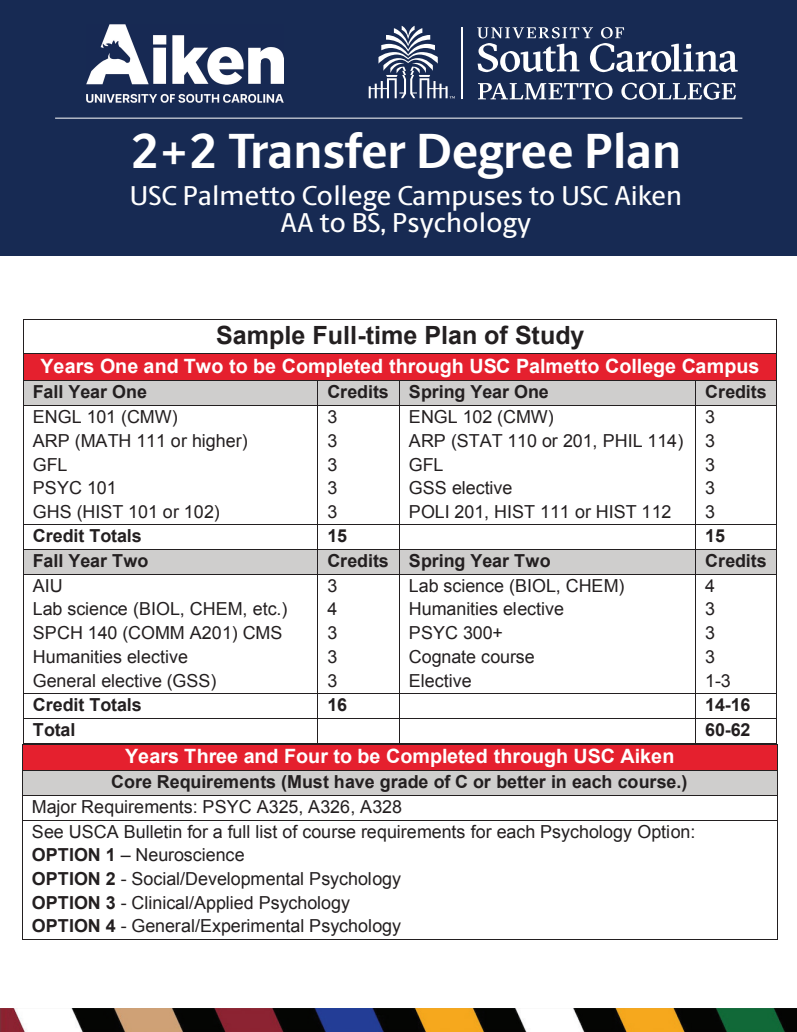
<style>
.page{position:relative;width:797px;height:1032px;background:#fff}
.page>*{position:absolute;margin:0;border:0;box-sizing:border-box;transform-origin:0 0}
.t1{font:700 49.44px "Berlingske Sans";letter-spacing:-.005em;color:#fff}
.t2{font:500 27.31px/27.3px "Berlingske Sans";letter-spacing:-.01em;color:#fff;text-align:center}
.t3{font:700 25.06px "Arial";color:#231f20}
.t4{font:700 19.69px "Arial";color:#fff}
.t5{font:17.94px/23.8px "Arial";color:#231f20}
.t6{font:700 17.94px "Arial";letter-spacing:-.005em;color:#231f20}
.s1{font-weight:700}
</style>
<div class="page">
<hr style="left:23px;top:319px;width:753px;height:1px;background:#231f20">
<hr style="left:23px;top:320px;width:1px;height:33px;background:#231f20">
<hr style="left:776px;top:320px;width:1px;height:33px;background:#231f20">
<div style="left:23px;top:354px;width:753px;height:26px;background:#e5202e"></div>
<hr style="left:23px;top:353px;width:753px;height:1px;background:#231f20">
<div style="left:23px;top:381px;width:294px;height:24px;background:#cfcecd"></div>
<div style="left:318px;top:381px;width:81px;height:24px;background:#cfcecd"></div>
<div style="left:399px;top:381px;width:296px;height:24px;background:#cfcecd"></div>
<div style="left:696px;top:381px;width:80px;height:24px;background:#cfcecd"></div>
<hr style="left:23px;top:380px;width:294px;height:1px;background:#231f20">
<hr style="left:318px;top:380px;width:81px;height:1px;background:#231f20">
<hr style="left:399px;top:380px;width:296px;height:1px;background:#231f20">
<hr style="left:696px;top:380px;width:80px;height:1px;background:#231f20">
<svg style="left:23px;top:354px;width:1px;height:51px"></svg>
<hr style="left:23px;top:405px;width:294px;height:1px;background:#231f20">
<svg style="left:317px;top:380px;width:1px;height:26px"></svg>
<hr style="left:318px;top:405px;width:81px;height:1px;background:#231f20">
<svg style="left:399px;top:381px;width:1px;height:24px"></svg>
<hr style="left:399px;top:405px;width:296px;height:1px;background:#231f20">
<svg style="left:695px;top:380px;width:1px;height:26px"></svg>
<hr style="left:696px;top:405px;width:80px;height:1px;background:#231f20">
<svg style="left:776px;top:353px;width:1px;height:53px"></svg>
<hr style="left:23px;top:406px;width:1px;height:118px;background:#231f20">
<hr style="left:317px;top:406px;width:1px;height:118px;background:#231f20">
<hr style="left:399px;top:406px;width:1px;height:118px;background:#231f20">
<hr style="left:695px;top:406px;width:1px;height:118px;background:#231f20">
<hr style="left:776px;top:406px;width:1px;height:118px;background:#231f20">
<hr style="left:23px;top:524px;width:294px;height:1px;background:#231f20">
<hr style="left:318px;top:524px;width:81px;height:1px;background:#231f20">
<hr style="left:399px;top:524px;width:296px;height:1px;background:#231f20">
<hr style="left:696px;top:524px;width:80px;height:1px;background:#231f20">
<div style="left:23px;top:550px;width:294px;height:23px;background:#cfcecd"></div>
<div style="left:318px;top:550px;width:81px;height:23px;background:#cfcecd"></div>
<div style="left:399px;top:550px;width:296px;height:23px;background:#cfcecd"></div>
<div style="left:696px;top:550px;width:80px;height:23px;background:#cfcecd"></div>
<hr style="left:23px;top:549px;width:294px;height:1px;background:#231f20">
<hr style="left:318px;top:549px;width:81px;height:1px;background:#231f20">
<hr style="left:399px;top:549px;width:296px;height:1px;background:#231f20">
<hr style="left:696px;top:549px;width:80px;height:1px;background:#231f20">
<svg style="left:23px;top:525px;width:1px;height:48px"></svg>
<hr style="left:23px;top:573px;width:294px;height:1px;background:#231f20">
<svg style="left:317px;top:524px;width:1px;height:50px"></svg>
<hr style="left:318px;top:573px;width:81px;height:1px;background:#231f20">
<svg style="left:399px;top:525px;width:1px;height:48px"></svg>
<hr style="left:399px;top:573px;width:296px;height:1px;background:#231f20">
<svg style="left:695px;top:524px;width:1px;height:50px"></svg>
<hr style="left:696px;top:573px;width:80px;height:1px;background:#231f20">
<svg style="left:776px;top:524px;width:1px;height:50px"></svg>
<hr style="left:23px;top:574px;width:1px;height:119px;background:#231f20">
<hr style="left:317px;top:574px;width:1px;height:119px;background:#231f20">
<hr style="left:399px;top:574px;width:1px;height:119px;background:#231f20">
<hr style="left:695px;top:574px;width:1px;height:119px;background:#231f20">
<hr style="left:776px;top:574px;width:1px;height:119px;background:#231f20">
<hr style="left:23px;top:693px;width:294px;height:1px;background:#231f20">
<hr style="left:318px;top:693px;width:81px;height:1px;background:#231f20">
<hr style="left:399px;top:693px;width:296px;height:1px;background:#231f20">
<hr style="left:696px;top:693px;width:80px;height:1px;background:#231f20">
<hr style="left:23px;top:718px;width:294px;height:1px;background:#231f20">
<hr style="left:318px;top:718px;width:81px;height:1px;background:#231f20">
<hr style="left:399px;top:718px;width:296px;height:1px;background:#231f20">
<hr style="left:696px;top:718px;width:80px;height:1px;background:#231f20">
<hr style="left:23px;top:742px;width:294px;height:1px;background:#231f20">
<svg style="left:317px;top:693px;width:1px;height:50px"></svg>
<hr style="left:318px;top:742px;width:81px;height:1px;background:#231f20">
<svg style="left:399px;top:694px;width:1px;height:48px"></svg>
<hr style="left:399px;top:742px;width:296px;height:1px;background:#231f20">
<svg style="left:695px;top:693px;width:1px;height:50px"></svg>
<hr style="left:696px;top:742px;width:80px;height:1px;background:#231f20">
<div style="left:23px;top:744px;width:754px;height:26px;background:#e5202e"></div>
<hr style="left:23px;top:743px;width:754px;height:1px;background:#231f20">
<div style="left:23px;top:771px;width:754px;height:24px;background:#cfcecd"></div>
<hr style="left:23px;top:770px;width:754px;height:1px;background:#231f20">
<hr style="left:23px;top:795px;width:754px;height:1px;background:#231f20">
<svg style="left:22px;top:694px;width:2px;height:126px"></svg>
<hr style="left:23px;top:819px;width:754px;height:1px;background:#231f20">
<svg style="left:776px;top:693px;width:2px;height:127px"></svg>
<hr style="left:22px;top:820px;width:1px;height:118px;background:#231f20">
<hr style="left:23px;top:938px;width:754px;height:1px;background:#231f20">
<hr style="left:777px;top:820px;width:1px;height:118px;background:#231f20">
<img style="left:0;top:1008px;width:797px;height:23px">
<div style="left:0;top:0;width:797px;height:255px;background:#172a53"></div>
<svg style="left:477px;top:27px;width:261px;height:45px"></svg>
<svg style="left:478px;top:83px;width:134px;height:17px"></svg>
<svg style="left:621px;top:83px;width:115px;height:17px"></svg>
<hr style="left:461px;top:27px;width:1px;height:72px;background:#fff">
<svg style="left:369px;top:26px;width:86px;height:72px"></svg>
<hr style="left:55px;top:118px;width:687px;height:1px;background:#fff">
<img style="left:87px;top:25px;width:197px;height:78px">
<h1 class="t1" style="left:130px;top:114px;width:552px">2+2 Transfer Degree Plan</h1>
<h2 class="t2" style="left:130px;top:180px;width:554px">USC Palmetto College Campuses to USC Aiken<br>AA to BS, Psychology</h2>
<h3 class="t3" style="left:216px;top:318px;width:370px">Sample Full-time Plan of Study</h3>
<p class="t4" style="left:40px;top:352px;width:720px">Years One and Two to be Completed through USC Palmetto College Campus</p>
<p class="t6" style="left:33px;top:380px;width:116px">Fall Year One</p>
<p class="t6" style="left:327px;top:380px;width:223px">Credits Spring Year One</p>
<p class="t6" style="left:705px;top:380px;width:63px">Credits</p>
<p class="t5" style="left:33px;top:405px;width:216px">ENGL 101 (CMW)<br>ARP (MATH 111 or higher)<br>GFL<br>PSYC 101<br>GHS (HIST 101 or 102)</p>
<p class="t5" style="left:327px;top:405px;width:11px;text-align:justify">3<br>3<br>3<br>3<br>3</p>
<p class="t5" style="left:409px;top:405px;width:276px">ENGL 102 (CMW)<br>ARP (STAT 110 or 201, PHIL 114)<br>GFL<br>GSS elective<br>POLI 201, HIST 111 or HIST 112</p>
<p class="t5" style="left:705px;top:405px;width:11px;text-align:justify">3<br>3<br>3<br>3<br>3</p>
<p class="t6" style="left:33px;top:524px;width:110px">Credit Totals</p>
<p class="t6" style="left:327px;top:524px;width:21px">15</p>
<p class="t6" style="left:705px;top:524px;width:21px">15</p>
<p class="t6" style="left:33px;top:548px;width:117px">Fall Year Two</p>
<p class="t6" style="left:327px;top:548px;width:225px">Credits Spring Year Two</p>
<p class="t6" style="left:705px;top:548px;width:63px">Credits</p>
<p class="t5" style="left:33px;top:573px;width:256px">AIU<br>Lab science (BIOL, CHEM, etc.)<br>SPCH 140 (COMM A201) CMS<br>Humanities elective<br>General elective (GSS)</p>
<p class="t5" style="left:327px;top:573px;width:11px;text-align:justify">3<br>4<br>3<br>3<br>3</p>
<p class="t5" style="left:409px;top:573px;width:217px">Lab science (BIOL, CHEM)<br>Humanities elective<br>PSYC 300+<br>Cognate course<br>Elective</p>
<p class="t5" style="left:705px;top:573px;width:27px">4<br>3<br>3<br>3<br>1-3</p>
<p class="t6" style="left:33px;top:693px;width:110px">Credit Totals</p>
<p class="t6" style="left:327px;top:693px;width:21px">16</p>
<p class="t6" style="left:705px;top:693px;width:47px">14-16</p>
<p class="t6" style="left:33px;top:717px;width:44px">Total</p>
<p class="t6" style="left:705px;top:717px;width:47px">60-62</p>
<p class="t4" style="left:125px;top:742px;width:551px">Years Three and Four to be Completed through USC Aiken</p>
<p class="t6" style="left:111px;top:770px;width:578px">Core Requirements (Must have grade of C or better in each course.)</p>
<p class="t5" style="left:32px;top:795px;width:665px">Major Requirements: PSYC A325, A326, A328<br>See USCA Bulletin for a full list of course requirements for each Psychology Option:<br><span class="s1">OPTION 1</span> – Neuroscience<br><span class="s1">OPTION 2</span> - Social/Developmental Psychology<br><span class="s1">OPTION 3</span> - Clinical/Applied Psychology<br><span class="s1">OPTION 4</span> - General/Experimental Psychology</p>
</div>
